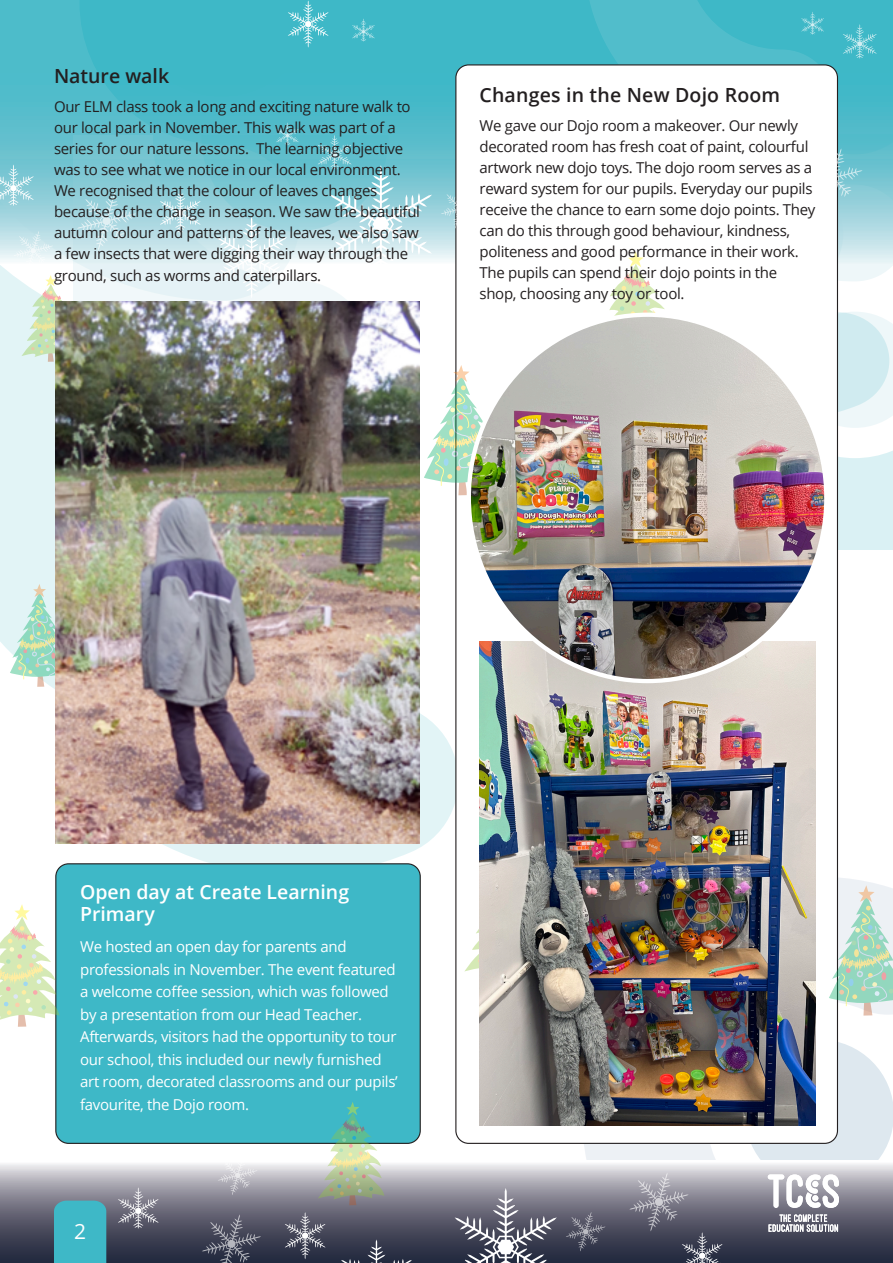
<style>
.page{position:relative;width:893px;height:1263px;background:#fff}
.page>*{position:absolute;margin:0;border:0;box-sizing:border-box;transform-origin:0 0}
.t1{font:21px "Open Sans";color:#fff}
.t2{font:600 19.5px "Open Sans";letter-spacing:.01em;color:#231f20}
.t3{font:600 19.5px/22.5px "Open Sans";color:#fff}
.t4{font:15px/21px "Open Sans";letter-spacing:-.02em;color:#231f20}
.t5{font:15px/22.5px "Open Sans";letter-spacing:-.02em;color:#fff}
</style>
<div class="page">
<svg style="left:584px;top:877px;width:295px;height:283px;fill:#edf1f5"></svg>
<div style="left:0;top:0;width:893px;height:328px;background:#3eb8c7"></div>
<svg style="left:0;top:1164px;width:893px;height:99px;background:#757684"></svg>
<svg style="left:0;top:0;width:396px;height:164px;fill:#4dbac9"></svg>
<div style="left:0;top:362px;width:55px;height:327px;background:#e2f4f6"></div>
<svg style="left:73px;top:135px;width:382px;height:193px;background:#aedce3"></svg>
<svg style="left:73px;top:713px;width:382px;height:158px;fill:#e2f4f6"></svg>
<svg style="left:838px;top:428px;width:55px;height:122px;fill:#daf1f4"></svg>
<div style="left:54px;top:1200px;width:52px;height:63px;background:#3eb8c7"></div>
<div style="left:456px;top:65px;width:381px;height:1078px;background:#fff;border-radius:13px"></div>
<div style="left:56px;top:864px;width:364px;height:279px;background:#3eb8c7;border-radius:13px"></div>
<div style="left:55px;top:863px;width:366px;height:281px;border:1px solid #231f20;border-radius:13px"></div>
<svg style="left:424px;top:365px;width:45px;height:130px"></svg>
<svg style="left:464px;top:929px;width:15px;height:43px"></svg>
<svg style="left:829px;top:885px;width:64px;height:130px;background:#c7dfd2"></svg>
<svg style="left:0;top:904px;width:60px;height:123px"></svg>
<svg style="left:10px;top:584px;width:45px;height:103px;background:#c4e7d8"></svg>
<svg style="left:318px;top:1102px;width:66px;height:103px"></svg>
<svg style="left:128px;top:0;width:201px;height:96px"></svg>
<svg style="left:352px;top:18px;width:23px;height:23px"></svg>
<svg style="left:0;top:164px;width:136px;height:198px;background:#c2e3e5"></svg>
<svg style="left:160px;top:122px;width:272px;height:177px;background:#a5d9e1"></svg>
<svg style="left:441px;top:189px;width:16px;height:40px"></svg>
<svg style="left:585px;top:0;width:308px;height:428px"></svg>
<svg style="left:455px;top:1188px;width:102px;height:75px;background:#777885"></svg>
<svg style="left:218px;top:1164px;width:40px;height:31px"></svg>
<svg style="left:202px;top:1214px;width:59px;height:49px;background:#535566"></svg>
<svg style="left:118px;top:1187px;width:41px;height:41px;background:#8c8b97"></svg>
<svg style="left:341px;top:1239px;width:71px;height:24px;background:#3c4153"></svg>
<svg style="left:285px;top:1212px;width:41px;height:47px;background:#606271"></svg>
<svg style="left:566px;top:1212px;width:40px;height:39px;background:#58596a"></svg>
<svg style="left:629px;top:1172px;width:94px;height:91px;background:#71717f"></svg>
<svg style="left:745px;top:1040px;width:148px;height:168px"></svg>
<svg style="left:768px;top:1214px;width:70px;height:18px"></svg>
<img style="left:55px;top:301px;width:365px;height:542px">
<img style="left:479px;top:681px;width:336px;height:445px">
<img style="left:469px;top:315px;width:357px;height:366px">
<p class="t2" style="left:54px;top:62px;width:117px">Nature walk</p>
<p class="t4" style="left:54px;top:96px;width:368px">Our ELM class took a long and exciting nature walk to our local park in November. This walk was part of a series for our nature lessons. The learning objective was to see what we notice in our local environment.<br>We recognised that the colour of leaves changes because of the change in season. We saw the beautiful autumn colour and patterns of the leaves, we also saw a few insects that were digging their way through the ground, such as worms and caterpillars.</p>
<p class="t2" style="left:479px;top:81px;width:302px">Changes in the New Dojo Room</p>
<p class="t4" style="left:479px;top:115px;width:337px">We gave our Dojo room a makeover. Our newly decorated room has fresh coat of paint, colourful artwork new dojo toys. The dojo room serves as a reward system for our pupils. Everyday our pupils receive the chance to earn some dojo points. They can do this through good behaviour, kindness, politeness and good performance in their work.<br>The pupils can spend their dojo points in the shop, choosing any toy or tool.</p>
<p class="t3" style="left:80px;top:880px;width:271px">Open day at Create Learning<br>Primary</p>
<p class="t5" style="left:80px;top:935px;width:319px">We hosted an open day for parents and professionals in November. The event featured a welcome coffee session, which was followed by a presentation from our Head Teacher.<br>Afterwards, visitors had the opportunity to tour our school, this included our newly furnished art room, decorated classrooms and our pupils’ favourite, the Dojo room.</p>
<p class="t1" style="left:74px;top:1217px;width:14px">2</p>
</div>
